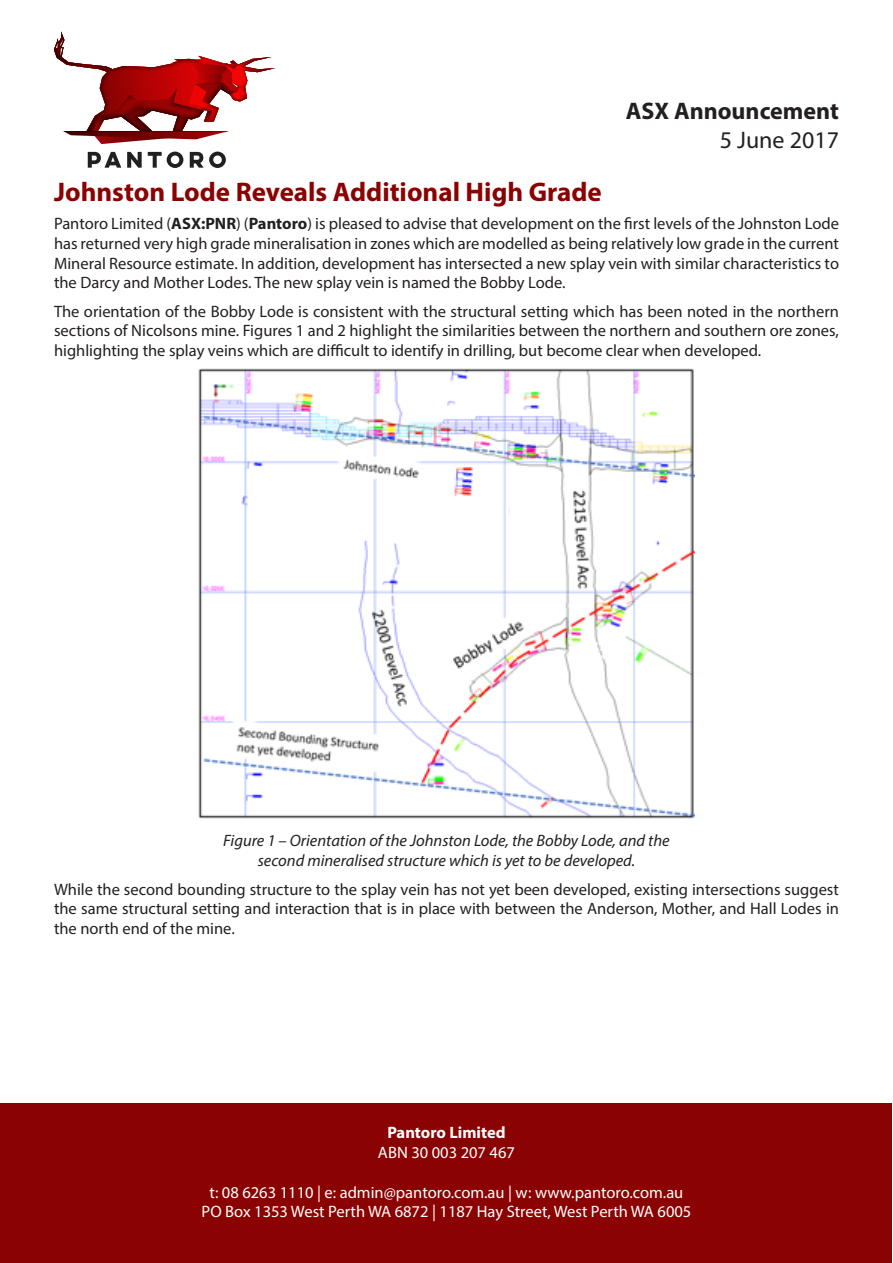
<style>
.page{position:relative;width:893px;height:1263px;background:#fff}
.page>*{position:absolute;margin:0;border:0;box-sizing:border-box;transform-origin:0 0}
.Heading_1{font:700 27px "Myriad Pro";color:#8b0202}
.t1{font:700 24px "Myriad Pro";color:#231f20}
.t2{font:24px "Myriad Pro";color:#231f20}
.t3{font:16.5px/19.8px "Myriad Pro";color:#231f20;text-align:justify}
.t4{font:16.5px "Myriad Pro";color:#fff}
.t5{font:italic 16.5px/19.8px "Myriad Pro";color:#231f20;text-align:center}
.t6{font:700 16.5px "Myriad Pro";color:#fff}
.s1{font-weight:700}
</style>
<div class="page">
<div style="left:1px;top:1103px;width:891px;height:160px;background:#8b0202"></div>
<img style="left:198px;top:368px;width:497px;height:450px">
<svg style="left:54px;top:32px;width:221px;height:112px"></svg>
<svg style="left:88px;top:152px;width:33px;height:16px"></svg>
<svg style="left:127px;top:152px;width:15px;height:16px"></svg>
<svg style="left:148px;top:152px;width:35px;height:16px"></svg>
<svg style="left:190px;top:152px;width:36px;height:16px"></svg>
<p class="t1" style="left:626px;top:95px;width:215px">ASX Announcement</p>
<p class="t2" style="left:720px;top:125px;width:121px">5 June 2017</p>
<p class="Heading_1" style="left:54px;top:174px;width:549px">Johnston Lode Reveals Additional High Grade</p>
<p class="t3" style="left:54px;top:213px;width:787px">Pantoro Limited (<span class="s1">ASX:PNR</span>) (<span class="s1">Pantoro</span>) is pleased to advise that development on the first levels of the Johnston Lode has returned very high grade mineralisation in zones which are modelled as being relatively low grade in the current Mineral Resource estimate. In addition, development has intersected a new splay vein with similar characteristics to the Darcy and Mother Lodes. The new splay vein is named the Bobby Lode.</p>
<p class="t3" style="left:54px;top:301px;width:786px">The orientation of the Bobby Lode is consistent with the structural setting which has been noted in the northern sections of Nicolsons mine. Figures 1 and 2 highlight the similarities between the northern and southern ore zones, highlighting the splay veins which are difficult to identify in drilling, but become clear when developed.</p>
<p class="t5" style="left:223px;top:831px;width:448px">Figure 1 – Orientation of the Johnston Lode, the Bobby Lode, and the second mineralised structure which is yet to be developed.</p>
<p class="t3" style="left:54px;top:879px;width:786px">While the second bounding structure to the splay vein has not yet been developed, existing intersections suggest the same structural setting and interaction that is in place with between the Anderson, Mother, and Hall Lodes in the north end of the mine.</p>
<p class="t6" style="left:387px;top:1122px;width:120px">Pantoro Limited</p>
<p class="t4" style="left:378px;top:1142px;width:138px">ABN 30 003 207 467</p>
<p class="t4" style="left:210px;top:1182px;width:475px">t: 08 6263 1110 | e: admin@pantoro.com.au | w: www.pantoro.com.au</p>
<p class="t4" style="left:202px;top:1202px;width:491px">PO Box 1353 West Perth WA 6872 | 1187 Hay Street, West Perth WA 6005</p>
</div>
